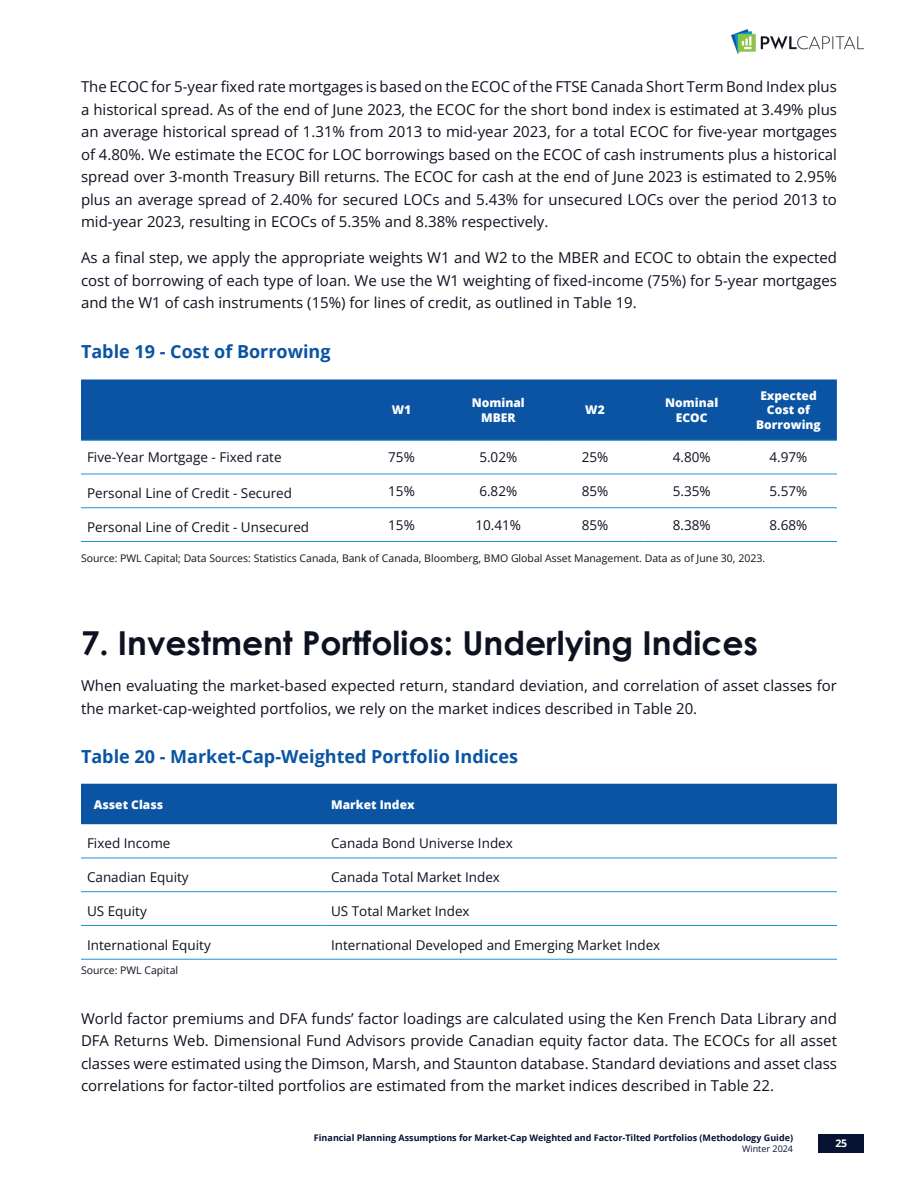
<style>
.page{position:relative;width:918px;height:1188px;background:#fff}
.page>*{position:absolute;margin:0;border:0;box-sizing:border-box;transform-origin:0 0}
.Header_3{font:700 33px "Century Gothic";color:#0e111f}
.Table_Title{font:700 18px "Open Sans";color:#0a54a3}
.Paragraph_lv1{font:15px/22.5px "Open Sans";color:#0e111f;text-align:justify}
.Table_Body{font:13.5px "Open Sans";color:#0e111f}
.Table_Header{font:800 12px/14.4px "Open Sans";color:#fff;text-align:center}
.Source{font:10.5px "Open Sans";color:#0e111f}
.t1{font:700 10.5px "Open Sans";color:#fff}
.t2{font:700 9px "Open Sans";color:#071331}
.t3{font:9px "Open Sans";color:#071331}
</style>
<div class="page">
<div style="left:819px;top:1134px;width:45px;height:19px;background:#071331"></div>
<img style="left:731px;top:29px;width:133px;height:25px">
<div style="left:81px;top:380px;width:756px;height:60px;background:#0a54a3"></div>
<hr style="left:81px;top:440px;width:272px;height:1px;background:#1c94d2">
<hr style="left:353px;top:440px;width:97px;height:1px;background:#1c94d2">
<hr style="left:450px;top:440px;width:97px;height:1px;background:#1c94d2">
<hr style="left:547px;top:440px;width:96px;height:1px;background:#1c94d2">
<hr style="left:643px;top:440px;width:97px;height:1px;background:#1c94d2">
<hr style="left:740px;top:440px;width:97px;height:1px;background:#1c94d2">
<hr style="left:81px;top:474px;width:272px;height:1px;background:#1c94d2">
<hr style="left:353px;top:474px;width:97px;height:1px;background:#1c94d2">
<hr style="left:450px;top:474px;width:97px;height:1px;background:#1c94d2">
<hr style="left:547px;top:474px;width:96px;height:1px;background:#1c94d2">
<hr style="left:643px;top:474px;width:97px;height:1px;background:#1c94d2">
<hr style="left:740px;top:474px;width:97px;height:1px;background:#1c94d2">
<hr style="left:81px;top:507px;width:272px;height:1px;background:#1c94d2">
<hr style="left:353px;top:507px;width:97px;height:1px;background:#1c94d2">
<hr style="left:450px;top:507px;width:97px;height:1px;background:#1c94d2">
<hr style="left:547px;top:507px;width:96px;height:1px;background:#1c94d2">
<hr style="left:643px;top:507px;width:97px;height:1px;background:#1c94d2">
<hr style="left:740px;top:507px;width:97px;height:1px;background:#1c94d2">
<hr style="left:81px;top:541px;width:272px;height:1px;background:#1c94d2">
<hr style="left:353px;top:541px;width:97px;height:1px;background:#1c94d2">
<hr style="left:450px;top:541px;width:97px;height:1px;background:#1c94d2">
<hr style="left:547px;top:541px;width:96px;height:1px;background:#1c94d2">
<hr style="left:643px;top:541px;width:97px;height:1px;background:#1c94d2">
<hr style="left:740px;top:541px;width:97px;height:1px;background:#1c94d2">
<div style="left:81px;top:784px;width:756px;height:40px;background:#0a54a3"></div>
<hr style="left:81px;top:858px;width:244px;height:1px;background:#1c94d2">
<hr style="left:325px;top:858px;width:512px;height:1px;background:#1c94d2">
<hr style="left:81px;top:891px;width:244px;height:1px;background:#1c94d2">
<hr style="left:325px;top:891px;width:512px;height:1px;background:#1c94d2">
<hr style="left:81px;top:925px;width:244px;height:1px;background:#1c94d2">
<hr style="left:325px;top:925px;width:512px;height:1px;background:#1c94d2">
<hr style="left:81px;top:959px;width:244px;height:1px;background:#1c94d2">
<hr style="left:325px;top:959px;width:512px;height:1px;background:#1c94d2">
<p class="Paragraph_lv1" style="left:81px;top:75px;width:758px">The ECOC for 5-year fixed rate mortgages is based on the ECOC of the FTSE Canada Short Term Bond Index plus a historical spread. As of the end of June 2023, the ECOC for the short bond index is estimated at 3.49% plus an average historical spread of 1.31% from 2013 to mid-year 2023, for a total ECOC for five-year mortgages of 4.80%. We estimate the ECOC for LOC borrowings based on the ECOC of cash instruments plus a historical spread over 3-month Treasury Bill returns. The ECOC for cash at the end of June 2023 is estimated to 2.95% plus an average spread of 2.40% for secured LOCs and 5.43% for unsecured LOCs over the period 2013 to mid-year 2023, resulting in ECOCs of 5.35% and 8.38% respectively.</p>
<p class="Paragraph_lv1" style="left:81px;top:246px;width:758px">As a final step, we apply the appropriate weights W1 and W2 to the MBER and ECOC to obtain the expected cost of borrowing of each type of loan. We use the W1 weighting of fixed-income (75%) for 5-year mortgages and the W1 of cash instruments (15%) for lines of credit, as outlined in Table 19.</p>
<p class="Table_Title" style="left:81px;top:339px;width:251px">Table 19 - Cost of Borrowing</p>
<p class="Table_Header" style="left:392px;top:402px;width:21px">W1</p>
<p class="Table_Header" style="left:472px;top:395px;width:54px">Nominal<br>MBER</p>
<p class="Table_Header" style="left:585px;top:402px;width:21px">W2</p>
<p class="Table_Header" style="left:665px;top:395px;width:54px">Nominal<br>ECOC</p>
<p class="Table_Header" style="left:756px;top:388px;width:66px">Expected<br>Cost of<br>Borrowing</p>
<p class="Table_Body" style="left:87px;top:448px;width:196px">Five-Year Mortgage - Fixed rate</p>
<p class="Table_Body" style="left:388px;top:448px;width:28px">75%</p>
<p class="Table_Body" style="left:479px;top:448px;width:39px">5.02%</p>
<p class="Table_Body" style="left:582px;top:448px;width:28px">25%</p>
<p class="Table_Body" style="left:673px;top:448px;width:39px">4.80%</p>
<p class="Table_Body" style="left:770px;top:448px;width:39px">4.97%</p>
<p class="Table_Body" style="left:87px;top:484px;width:207px">Personal Line of Credit - Secured</p>
<p class="Table_Body" style="left:388px;top:482px;width:28px">15%</p>
<p class="Table_Body" style="left:479px;top:482px;width:39px">6.82%</p>
<p class="Table_Body" style="left:582px;top:482px;width:28px">85%</p>
<p class="Table_Body" style="left:673px;top:482px;width:39px">5.35%</p>
<p class="Table_Body" style="left:770px;top:482px;width:39px">5.57%</p>
<p class="Table_Body" style="left:87px;top:518px;width:224px">Personal Line of Credit - Unsecured</p>
<p class="Table_Body" style="left:388px;top:516px;width:28px">15%</p>
<p class="Table_Body" style="left:475px;top:516px;width:47px">10.41%</p>
<p class="Table_Body" style="left:582px;top:516px;width:28px">85%</p>
<p class="Table_Body" style="left:673px;top:516px;width:39px">8.38%</p>
<p class="Table_Body" style="left:770px;top:516px;width:39px">8.68%</p>
<p class="Source" style="left:81px;top:551px;width:686px">Source: PWL Capital; Data Sources: Statistics Canada, Bank of Canada, Bloomberg, BMO Global Asset Management. Data as of June 30, 2023.</p>
<p class="Header_3" style="left:81px;top:618px;width:679px">7. Investment Portfolios: Underlying Indices</p>
<p class="Paragraph_lv1" style="left:81px;top:674px;width:758px">When evaluating the market-based expected return, standard deviation, and correlation of asset classes for the market-cap-weighted portfolios, we rely on the market indices described in Table 20.</p>
<p class="Table_Title" style="left:81px;top:744px;width:439px">Table 20 - Market-Cap-Weighted Portfolio Indices</p>
<p class="Table_Header" style="left:94px;top:796px;width:71px">Asset Class</p>
<p class="Table_Header" style="left:331px;top:796px;width:85px">Market Index</p>
<p class="Table_Body" style="left:87px;top:834px;width:85px">Fixed Income</p>
<p class="Table_Body" style="left:331px;top:834px;width:183px">Canada Bond Universe Index</p>
<p class="Table_Body" style="left:87px;top:868px;width:103px">Canadian Equity</p>
<p class="Table_Body" style="left:331px;top:868px;width:170px">Canada Total Market Index</p>
<p class="Table_Body" style="left:87px;top:902px;width:61px">US Equity</p>
<p class="Table_Body" style="left:331px;top:902px;width:140px">US Total Market Index</p>
<p class="Table_Body" style="left:87px;top:935px;width:125px">International Equity</p>
<p class="Table_Body" style="left:331px;top:935px;width:331px">International Developed and Emerging Market Index</p>
<p class="Source" style="left:81px;top:963px;width:99px">Source: PWL Capital</p>
<p class="Paragraph_lv1" style="left:81px;top:1007px;width:758px">World factor premiums and DFA funds’ factor loadings are calculated using the Ken French Data Library and DFA Returns Web. Dimensional Fund Advisors provide Canadian equity factor data. The ECOCs for all asset classes were estimated using the Dimson, Marsh, and Staunton database. Standard deviations and asset class correlations for factor-tilted portfolios are estimated from the market indices described in Table 22.</p>
<p class="t2" style="left:314px;top:1131px;width:481px">Financial Planning Assumptions for Market-Cap Weighted and Factor-Tilted Portfolios (Methodology Guide)</p>
<p class="t3" style="left:742px;top:1142px;width:52px">Winter 2024</p>
<p class="t1" style="left:835px;top:1136px;width:13px">25</p>
</div>
